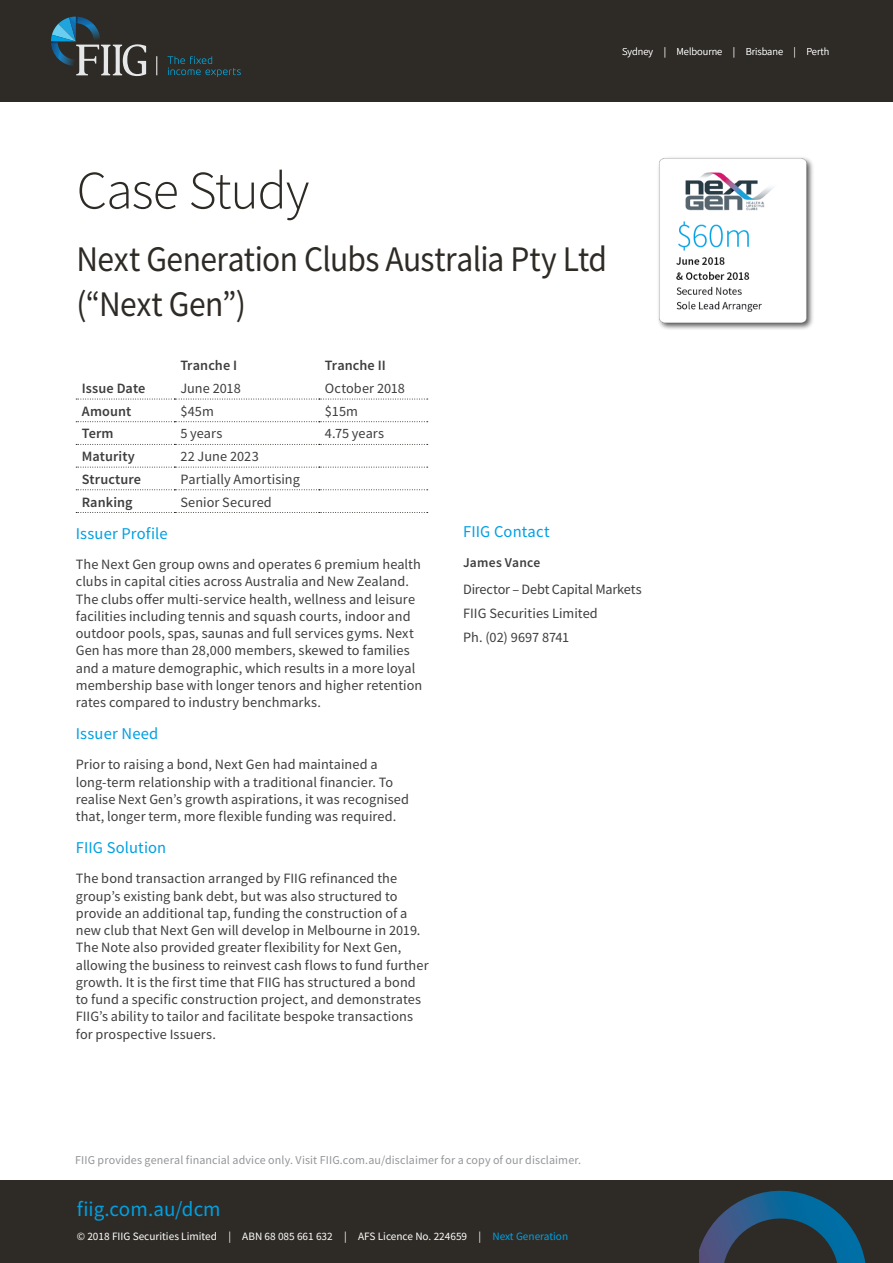
<style>
.page{position:relative;width:893px;height:1263px;background:#fff}
.page>*{position:absolute;margin:0;border:0;box-sizing:border-box;transform-origin:0 0}
.FIIG_-_Headline_Ligh{font:300 54px "Source Sans Pro";letter-spacing:-.02em;color:#2e2b26}
.FIIG_-_Headline_Ligh-2{font:36px/45px "Source Sans Pro";letter-spacing:-.015em;color:#2e2b26;scale:.93 1}
.Body{font:21px "Source Sans Pro";color:#00a0e2}
.FIIG_-_Heading_3{font:16.5px "Source Sans Pro";letter-spacing:.01em;color:#00a0e2}
.FIIG___Body_Text{font:16.5px "Source Sans Pro";letter-spacing:.01em;color:#00a0e2}
.FIIG___Body_Text-2{font:14.25px/17.2px "Source Sans Pro";letter-spacing:.005em;color:#3e3e3f}
.FIIG___Body_Text-3{font:600 14.25px "Source Sans Pro";letter-spacing:.005em;color:#3e3e3f}
.FIIG___Body_Text-4{font:14.25px "Source Sans Pro";letter-spacing:-.015em;color:#3e3e3f}
.FIIG_-_Heading_4{font:600 13.5px "Source Sans Pro";letter-spacing:.02em;color:#3e3e3f}
.FIIG___Body_Text-5{font:12px "Source Sans Pro";letter-spacing:.01em;color:#939598}
.t1{font:11.25px "Source Sans Pro";color:#fff}
.t2{font:300 10.5px "Source Sans Pro";color:#fff}
.s1{color:#00a0e2}
</style>
<div class="page">
<svg style="left:76px;top:399px;width:352px;height:1px"></svg>
<svg style="left:76px;top:421px;width:352px;height:1px"></svg>
<svg style="left:76px;top:444px;width:352px;height:1px"></svg>
<svg style="left:76px;top:467px;width:352px;height:1px"></svg>
<svg style="left:76px;top:489px;width:352px;height:1px"></svg>
<svg style="left:76px;top:512px;width:352px;height:1px"></svg>
<div style="left:0;top:1180px;width:893px;height:83px;background:#2e2b26"></div>
<svg style="left:699px;top:1190px;width:167px;height:73px"></svg>
<div style="left:0;top:0;width:893px;height:101px;background:#2e2b26"></div>
<svg style="left:157px;top:56px;width:1px;height:19px"></svg>
<svg style="left:51px;top:17px;width:95px;height:59px"></svg>
<svg style="left:167px;top:56px;width:74px;height:21px"></svg>
<img style="left:658px;top:157px;width:155px;height:173px">
<p class="t2" style="left:622px;top:45px;width:45px">Sydney |</p>
<p class="t2" style="left:676px;top:45px;width:47px">Melbourne</p>
<p class="t2" style="left:733px;top:45px;width:4px">|</p>
<p class="t2" style="left:746px;top:45px;width:39px">Brisbane</p>
<p class="t2" style="left:794px;top:45px;width:37px">| Perth</p>
<p class="FIIG_-_Headline_Ligh" style="left:77px;top:157px;width:234px">Case Study</p>
<p class="FIIG_-_Headline_Ligh-2" style="left:77px;top:237px;width:572px">Next Generation Clubs Australia Pty Ltd (“Next Gen”)</p>
<p class="FIIG___Body_Text-3" style="left:180px;top:356px;width:58px">Tranche I</p>
<p class="FIIG___Body_Text-3" style="left:325px;top:356px;width:62px">Tranche II</p>
<p class="FIIG___Body_Text-3" style="left:82px;top:379px;width:65px">Issue Date</p>
<p class="FIIG___Body_Text-2" style="left:180px;top:380px;width:62px">June 2018</p>
<p class="FIIG___Body_Text-2" style="left:325px;top:380px;width:82px">October 2018</p>
<p class="FIIG___Body_Text-3" style="left:82px;top:402px;width:51px">Amount</p>
<p class="FIIG___Body_Text-2" style="left:180px;top:402px;width:35px">$45m</p>
<p class="FIIG___Body_Text-2" style="left:325px;top:402px;width:35px">$15m</p>
<p class="FIIG___Body_Text-3" style="left:82px;top:424px;width:33px">Term</p>
<p class="FIIG___Body_Text-2" style="left:180px;top:425px;width:44px">5 years</p>
<p class="FIIG___Body_Text-2" style="left:325px;top:425px;width:61px">4.75 years</p>
<p class="FIIG___Body_Text-3" style="left:82px;top:447px;width:55px">Maturity</p>
<p class="FIIG___Body_Text-2" style="left:180px;top:448px;width:80px">22 June 2023</p>
<p class="FIIG___Body_Text-3" style="left:82px;top:470px;width:61px">Structure</p>
<p class="FIIG___Body_Text-2" style="left:180px;top:470px;width:121px">Partially Amortising</p>
<p class="FIIG___Body_Text-3" style="left:82px;top:492px;width:52px">Ranking</p>
<p class="FIIG___Body_Text-2" style="left:180px;top:493px;width:93px">Senior Secured</p>
<p class="FIIG_-_Heading_3" style="left:76px;top:523px;width:93px">Issuer Profile</p>
<p class="FIIG___Body_Text-2" style="left:76px;top:556px;width:348px">The Next Gen group owns and operates 6 premium health clubs in capital cities across Australia and New Zealand.<br>The clubs offer multi-service health, wellness and leisure facilities including tennis and squash courts, indoor and outdoor pools, spas, saunas and full services gyms. Next Gen has more than 28,000 members, skewed to families and a mature demographic, which results in a more loyal membership base with longer tenors and higher retention rates compared to industry benchmarks.</p>
<p class="FIIG___Body_Text" style="left:76px;top:723px;width:84px">Issuer Need</p>
<p class="FIIG___Body_Text-2" style="left:76px;top:756px;width:335px">Prior to raising a bond, Next Gen had maintained a long-term relationship with a traditional financier. To realise Next Gen’s growth aspirations, it was recognised that, longer term, more flexible funding was required.</p>
<p class="FIIG___Body_Text" style="left:76px;top:837px;width:92px">FIIG Solution</p>
<p class="FIIG___Body_Text-2" style="left:76px;top:870px;width:354px">The bond transaction arranged by FIIG refinanced the group’s existing bank debt, but was also structured to provide an additional tap, funding the construction of a new club that Next Gen will develop in Melbourne in 2019.<br>The Note also provided greater flexibility for Next Gen, allowing the business to reinvest cash flows to fund further growth. It is the first time that FIIG has structured a bond to fund a specific construction project, and demonstrates FIIG’s ability to tailor and facilitate bespoke transactions for prospective Issuers.</p>
<p class="FIIG_-_Heading_3" style="left:463px;top:521px;width:88px">FIIG Contact</p>
<p class="FIIG_-_Heading_4" style="left:463px;top:553px;width:79px">James Vance</p>
<p class="FIIG___Body_Text-4" style="left:463px;top:581px;width:180px">Director – Debt Capital Markets</p>
<p class="FIIG___Body_Text-2" style="left:463px;top:605px;width:136px">FIIG Securities Limited</p>
<p class="FIIG___Body_Text-2" style="left:463px;top:628px;width:108px">Ph. (02) 9697 8741</p>
<p class="FIIG___Body_Text-5" style="left:75px;top:1152px;width:507px">FIIG provides general financial advice only. Visit FIIG.com.au/disclaimer for a copy of our disclaimer.</p>
<p class="Body" style="left:77px;top:1196px;width:145px">fiig.com.au/dcm</p>
<p class="t1" style="left:77px;top:1229px;width:493px">© 2018 FIIG Securities Limited | ABN 68 085 661 632 | AFS Licence No. 224659 | <span class="s1">Next Generation</span></p>
</div>
